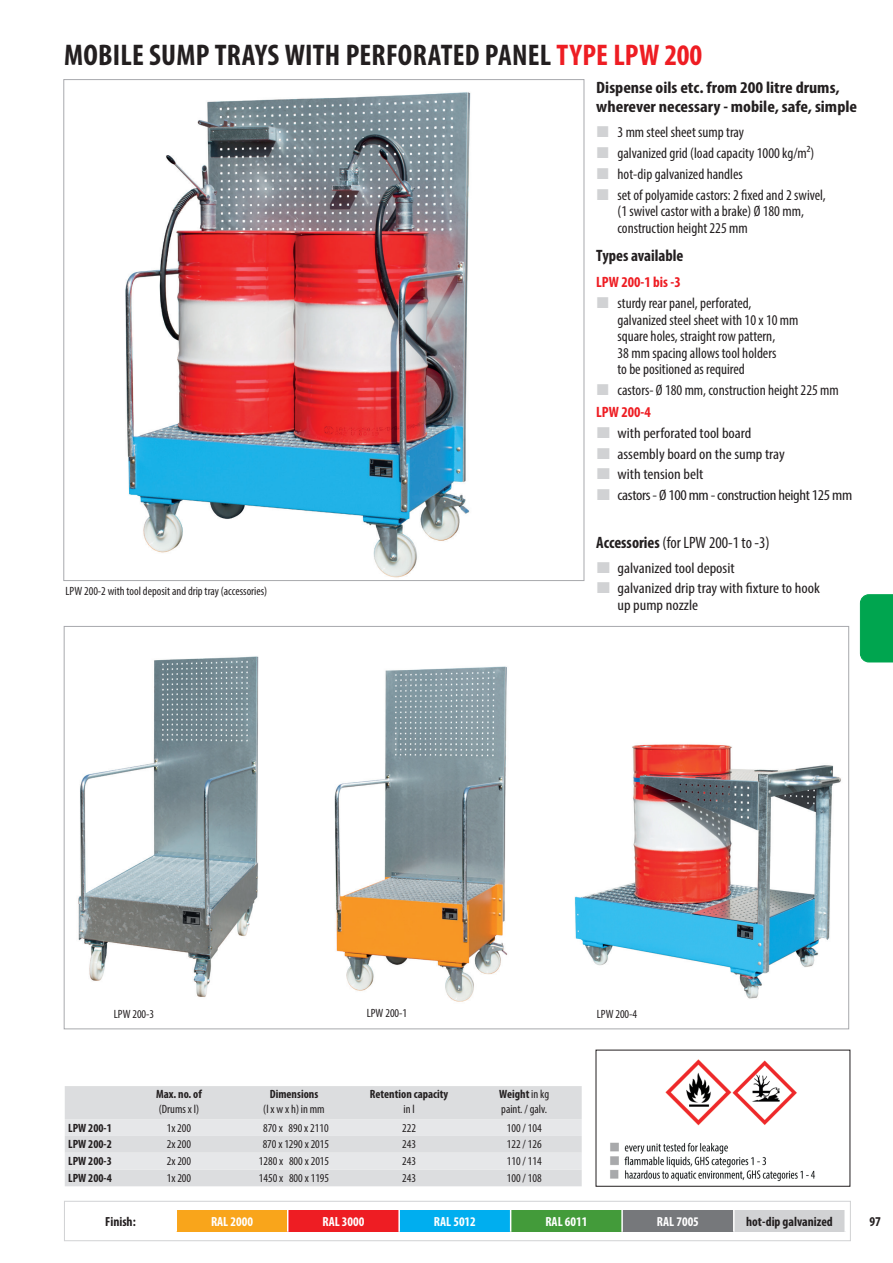
<style>
.page{position:relative;width:893px;height:1263px;background:#fff}
.page>*{position:absolute;margin:0;border:0;box-sizing:border-box;transform-origin:0 0}
.t1{font:700 condensed 30px "Myriad Pro";letter-spacing:.01em;color:#231f20}
.t2{font:700 condensed 16.5px/18.8px "Myriad Pro";color:#231f20;scale:1.1 1}
.t3{font:condensed 16.5px "Myriad Pro";color:#231f20}
.t4{font:700 condensed 16.5px "Myriad Pro";color:#231f20}
.t5{font:condensed 15px/16.5px "Myriad Pro";color:#231f20}
.t6{font:condensed 15px/20.7px "Myriad Pro";color:#231f20;scale:1.1 1}
.t7{font:700 condensed 15px "Myriad Pro";color:#ee1d23}
.t8{font:700 condensed 13.5px "Myriad Pro";color:#231f20}
.t9{font:700 condensed 13.2px "Myriad Pro";color:#fff}
.t10{font:700 condensed 13.2px "Myriad Pro";color:#231f20}
.t11{font:condensed 12px/14.4px "Myriad Pro";color:#231f20}
.t12{font:700 condensed 12px "Myriad Pro";color:#231f20}
.s1{color:#ee1d23}
.s2{font-weight:700}
</style>
<div class="page">
<div style="left:176px;top:1210px;width:112px;height:21px;background:#f9a51b"></div>
<div style="left:288px;top:1210px;width:111px;height:21px;background:#ee1d23"></div>
<div style="left:399px;top:1210px;width:112px;height:21px;background:#00aeef"></div>
<div style="left:511px;top:1210px;width:111px;height:21px;background:#439b3a"></div>
<div style="left:622px;top:1210px;width:112px;height:21px;background:#76787b"></div>
<div style="left:734px;top:1210px;width:111px;height:21px;background:#d1d2d4"></div>
<hr style="left:398px;top:1210px;width:2px;height:21px;background:#fff">
<hr style="left:621px;top:1210px;width:2px;height:21px;background:#fff">
<hr style="left:844px;top:1210px;width:2px;height:21px;background:#fff">
<svg style="left:287px;top:1210px;width:1px;height:22px"></svg>
<svg style="left:510px;top:1210px;width:1px;height:22px"></svg>
<svg style="left:733px;top:1210px;width:1px;height:22px"></svg>
<svg style="left:176px;top:1210px;width:1px;height:22px"></svg>
<div style="left:64px;top:1201px;width:787px;height:40px;border:1px solid #d1d2d4"></div>
<div style="left:860px;top:594px;width:33px;height:69px;background:#00a54f"></div>
<div style="left:65px;top:1086px;width:517px;height:100px;background:#dcdddf"></div>
<svg style="left:65px;top:1119px;width:517px;height:50px;background:#e2e3e5"></svg>
<img style="left:125px;top:92px;width:346px;height:486px">
<img style="left:574px;top:744px;width:267px;height:255px">
<img style="left:334px;top:666px;width:174px;height:336px">
<img style="left:78px;top:656px;width:181px;height:341px">
<img style="left:610px;top:1059px;width:206px;height:123px">
<h1 class="t1" style="left:64px;top:36px;width:640px">MOBILE SUMP TRAYS WITH PERFORATED PANEL <span class="s1">TYPE LPW 200</span></h1>
<p class="t11" style="left:65px;top:583px;width:203px">LPW 200-2 with tool deposit and drip tray (accessories)</p>
<p class="t2" style="left:596px;top:78px;width:239px">Dispense oils etc. from 200 litre drums, wherever necessary - mobile, safe, simple</p>
<p class="t5" style="left:617px;top:122px;width:210px;line-height:20.7px">3 mm steel sheet sump tray<br>galvanized grid (load capacity 1000 kg/m²) hot-dip galvanized handles<br>set of polyamide castors: 2 fixed and 2 swivel,</p>
<p class="t5" style="left:617px;top:203px;width:188px">(1 swivel castor with a brake) Ø 180 mm, construction height 225 mm</p>
<p class="t4" style="left:596px;top:245px;width:89px">Types available</p>
<p class="t7" style="left:596px;top:273px;width:86px">LPW 200-1 bis -3</p>
<p class="t5" style="left:617px;top:295px;width:182px">sturdy rear panel, perforated, galvanized steel sheet with 10 x 10 mm square holes, straight row pattern,<br>38 mm spacing allows tool holders<br>to be positioned as required</p>
<p class="t5" style="left:617px;top:381px;width:223px">castors- Ø 180 mm, construction height 225 mm</p>
<p class="t7" style="left:596px;top:403px;width:56px">LPW 200-4</p>
<p class="t6" style="left:617px;top:422px;width:215px">with perforated tool board<br>assembly board on the sump tray<br>with tension belt<br>castors - Ø 100 mm - construction height 125 mm</p>
<p class="t3" style="left:596px;top:532px;width:175px"><span class="s2">Accessories</span> (for LPW 200-1 to -3)</p>
<p class="t6" style="left:617px;top:557px;width:185px">galvanized tool deposit<br>galvanized drip tray with fixture to hook</p>
<p class="t6" style="left:617px;top:594px;width:75px">up pump nozzle</p>
<p class="t11" style="left:114px;top:1006px;width:42px">LPW 200-3</p>
<p class="t11" style="left:367px;top:1005px;width:42px">LPW 200-1</p>
<p class="t11" style="left:597px;top:1007px;width:42px">LPW 200-4</p>
<p class="t12" style="left:156px;top:1087px;width:47px">Max. no. of</p>
<p class="t11" style="left:159px;top:1101px;width:42px">(Drums x l)</p>
<p class="t12" style="left:270px;top:1087px;width:50px">Dimensions</p>
<p class="t11" style="left:263px;top:1101px;width:63px">(l x w x h) in mm</p>
<p class="t12" style="left:370px;top:1087px;width:80px">Retention capacity</p>
<p class="t11" style="left:403px;top:1101px;width:13px">in l</p>
<p class="t11" style="left:499px;top:1087px;width:51px"><span class="s2">Weight</span> in kg paint. / galv.</p>
<p class="t12" style="left:68px;top:1120px;width:45px">LPW 200-1</p>
<p class="t11" style="left:167px;top:1120px;width:26px">1x 200</p>
<p class="t11" style="left:263px;top:1120px;width:67px">870 x 890 x 2110</p>
<p class="t11" style="left:402px;top:1120px;width:15px">222</p>
<p class="t11" style="left:507px;top:1120px;width:36px">100 / 104</p>
<p class="t12" style="left:68px;top:1137px;width:45px">LPW 200-2</p>
<p class="t11" style="left:167px;top:1137px;width:26px">2x 200</p>
<p class="t11" style="left:263px;top:1137px;width:68px">870 x 1290 x 2015</p>
<p class="t11" style="left:402px;top:1137px;width:15px">243</p>
<p class="t11" style="left:507px;top:1137px;width:36px">122 / 126</p>
<p class="t12" style="left:68px;top:1153px;width:45px">LPW 200-3</p>
<p class="t11" style="left:167px;top:1154px;width:26px">2x 200</p>
<p class="t11" style="left:259px;top:1154px;width:72px">1280 x 800 x 2015</p>
<p class="t11" style="left:402px;top:1154px;width:15px">243</p>
<p class="t11" style="left:507px;top:1154px;width:36px">110 / 114</p>
<p class="t12" style="left:68px;top:1170px;width:45px">LPW 200-4</p>
<p class="t11" style="left:167px;top:1170px;width:26px">1x 200</p>
<p class="t11" style="left:259px;top:1170px;width:72px">1450 x 800 x 1195</p>
<p class="t11" style="left:402px;top:1170px;width:15px">243</p>
<p class="t11" style="left:507px;top:1170px;width:36px">100 / 108</p>
<p class="t10" style="left:105px;top:1213px;width:32px">Finish:</p>
<p class="t9" style="left:211px;top:1213px;width:43px">RAL 2000</p>
<p class="t9" style="left:322px;top:1213px;width:43px">RAL 3000</p>
<p class="t9" style="left:434px;top:1213px;width:43px">RAL 5012</p>
<p class="t9" style="left:545px;top:1213px;width:43px">RAL 6011</p>
<p class="t9" style="left:657px;top:1213px;width:43px">RAL 7005</p>
<p class="t10" style="left:746px;top:1213px;width:88px">hot-dip galvanized</p>
<p class="t8" style="left:869px;top:1213px;width:13px">97</p>
</div>
